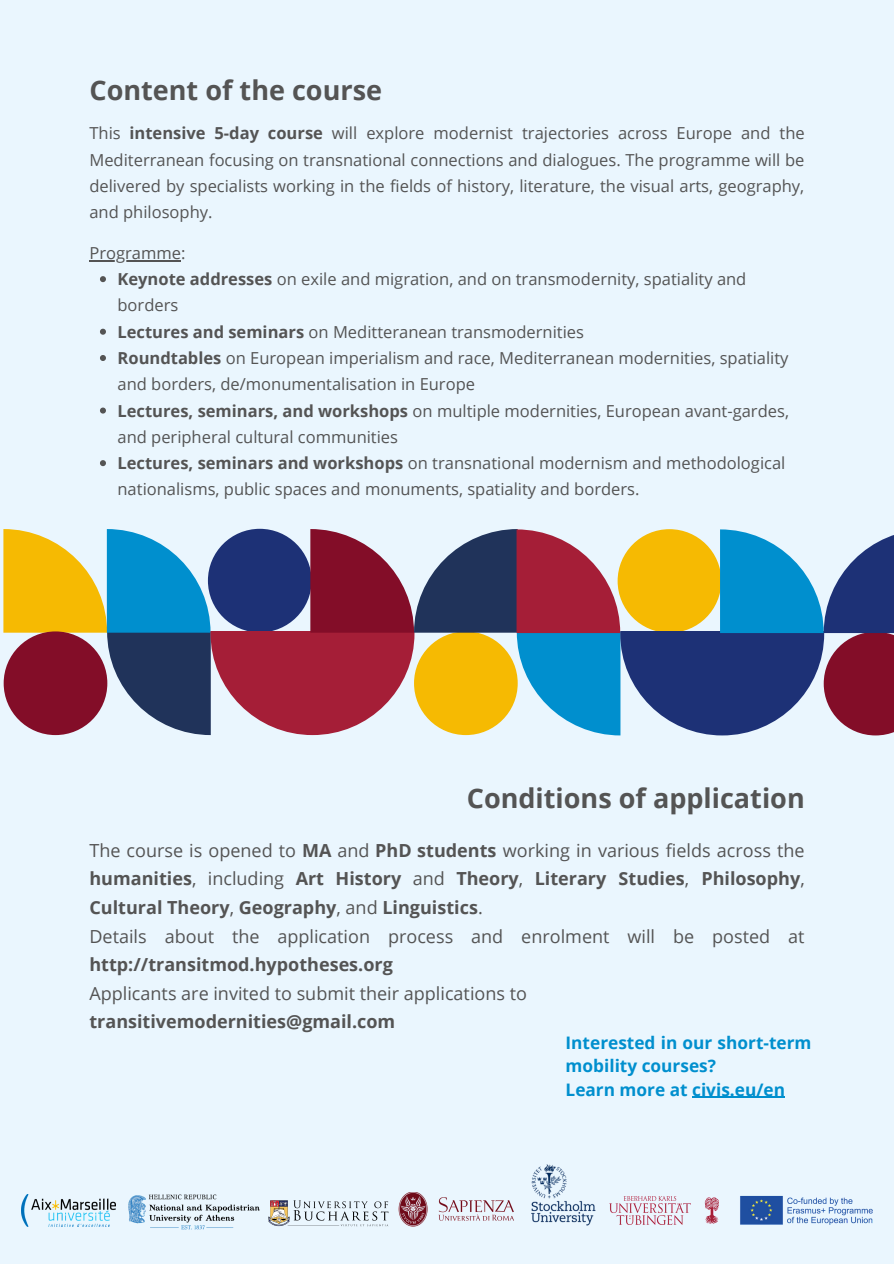
<style>
.page{position:relative;width:894px;height:1264px;background:#fff}
.page>*{position:absolute;margin:0;border:0;box-sizing:border-box;transform-origin:0 0}
.t1{font:700 27px "Open Sans";color:#545454}
.t2{font:18px/28.5px "Open Sans";color:#545454}
.t3{font:700 18px "Open Sans";color:#545454}
.t4{font:700 17.25px/23.1px "Open Sans";color:#008fce}
.t5{font:16.5px/26.2px "Open Sans";color:#545454}
.s1{font-weight:700}
</style>
<div class="page">
<div style="left:0;top:0;width:893px;height:1263px;background:#eaf6fe"></div>
<svg style="left:3px;top:529px;width:890px;height:206px"></svg>
<img style="left:609px;top:1196px;width:109px;height:28px">
<img style="left:128px;top:1194px;width:132px;height:35px">
<img style="left:22px;top:1194px;width:93px;height:32px">
<svg style="left:100px;top:276px;width:6px;height:6px"></svg>
<svg style="left:100px;top:329px;width:6px;height:6px"></svg>
<svg style="left:100px;top:355px;width:6px;height:6px"></svg>
<svg style="left:100px;top:407px;width:6px;height:6px"></svg>
<svg style="left:100px;top:460px;width:6px;height:6px"></svg>
<hr style="left:89px;top:260px;width:92px;height:2px;background:#545454">
<img style="left:399px;top:1192px;width:115px;height:35px">
<img style="left:268px;top:1200px;width:121px;height:27px">
<img style="left:531px;top:1164px;width:65px;height:62px">
<img style="left:740px;top:1195px;width:133px;height:30px">
<hr style="left:692px;top:1096px;width:92px;height:1px;background:#008fce">
<h1 class="t1" style="left:89px;top:71px;width:294px">Content of the course</h1>
<p class="t5" style="left:89px;top:120px;width:716px;text-align:justify">This <span class="s1">intensive 5-day course</span> will explore modernist trajectories across Europe and the Mediterranean focusing on transnational connections and dialogues. The programme will be delivered by specialists working in the fields of history, literature, the visual arts, geography, and philosophy.</p>
<p class="t5" style="left:89px;top:239px;width:98px">Programme:</p>
<p class="t5" style="left:117px;top:265px;width:672px"><span class="s1">Keynote addresses</span> on exile and migration, and on transmodernity, spatiality and borders<br><span class="s1">Lectures and seminars</span> on Meditteranean transmodernities<br><span class="s1">Roundtables</span> on European imperialism and race, Mediterranean modernities, spatiality and borders, de/monumentalisation in Europe<br><span class="s1">Lectures, seminars, and workshops</span> on multiple modernities, European avant-gardes, and peripheral cultural communities<br><span class="s1">Lectures, seminars and workshops</span> on transnational modernism and methodological nationalisms, public spaces and monuments, spatiality and borders.</p>
<h1 class="t1" style="left:466px;top:779px;width:339px">Conditions of application</h1>
<p class="t2" style="left:89px;top:835px;width:716px">The course is opened to <span class="s1">MA</span> and <span class="s1">PhD students</span> working in various fields across the <span class="s1">humanities</span>, including <span class="s1">Art History</span> and <span class="s1">Theory</span>, <span class="s1">Literary Studies</span>, <span class="s1">Philosophy</span>, <span class="s1">Cultural Theory</span>, <span class="s1">Geography</span>, and <span class="s1">Linguistics</span>.<br>Details about the application process and enrolment will be posted at</p>
<p class="t3" style="left:89px;top:951px;width:305px">http://transitmod.hypotheses.org</p>
<p class="t2" style="left:89px;top:978px;width:439px">Applicants are invited to submit their applications to</p>
<p class="t3" style="left:89px;top:1008px;width:307px">transitivemodernities@gmail.com</p>
<p class="t4" style="left:565px;top:1031px;width:247px">Interested in our short-term mobility courses?<br>Learn more at civis.eu/en</p>
</div>
